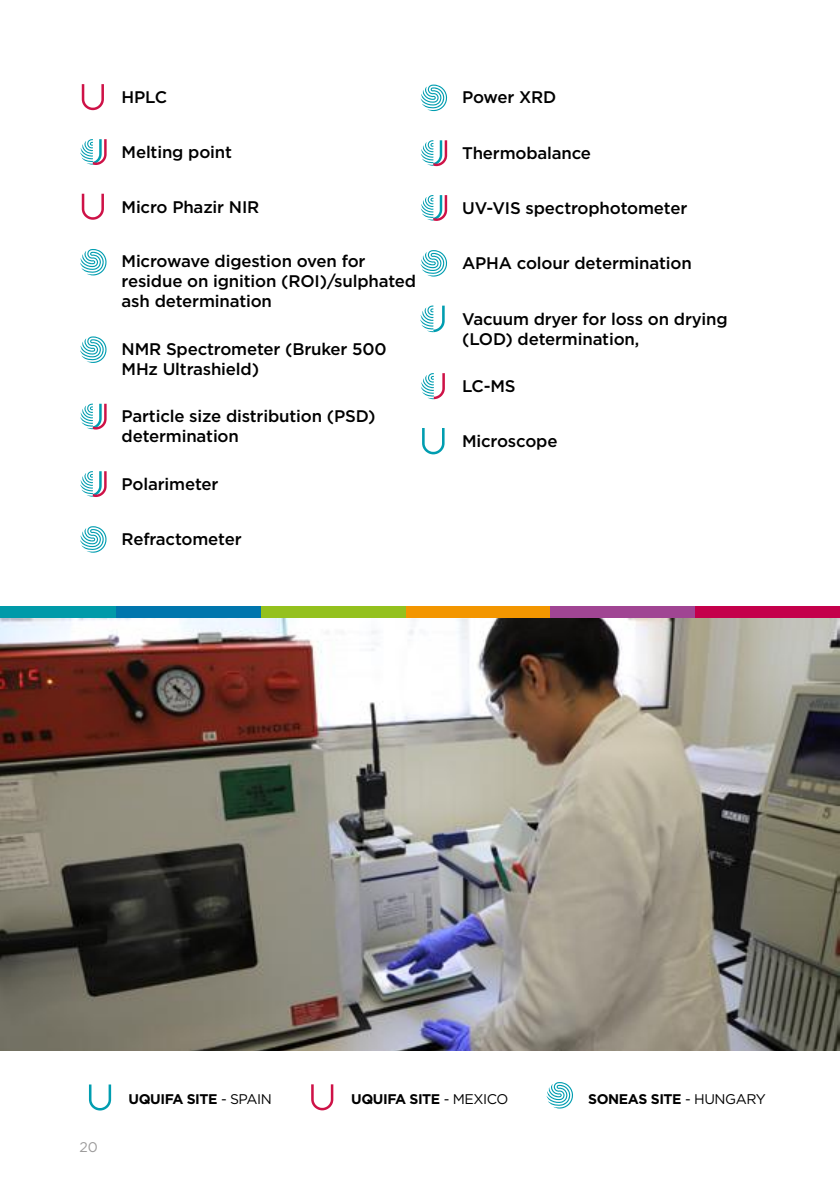
<style>
.page{position:relative;width:840px;height:1191px;background:#fff}
.page>*{position:absolute;margin:0;border:0;box-sizing:border-box;transform-origin:0 0}
.t1{font:500 16.8px/20px "Gotham";letter-spacing:-.01em;color:#000}
.t2{font:700 14px "Gotham";letter-spacing:-.03em;color:#000}
.t3{font:14px "Gotham";color:#9d9c9c}
.s1{font-weight:400}
</style>
<div class="page">
<svg style="left:82px;top:84px;width:22px;height:26px"></svg>
<svg style="left:80px;top:139px;width:27px;height:26px"></svg>
<svg style="left:82px;top:194px;width:22px;height:26px"></svg>
<svg style="left:80px;top:249px;width:27px;height:26px"></svg>
<svg style="left:80px;top:336px;width:27px;height:27px"></svg>
<svg style="left:80px;top:403px;width:27px;height:26px"></svg>
<svg style="left:80px;top:471px;width:27px;height:26px"></svg>
<svg style="left:80px;top:526px;width:27px;height:26px"></svg>
<svg style="left:420px;top:85px;width:27px;height:26px"></svg>
<svg style="left:420px;top:140px;width:27px;height:26px"></svg>
<svg style="left:420px;top:195px;width:27px;height:26px"></svg>
<svg style="left:420px;top:250px;width:27px;height:26px"></svg>
<svg style="left:420px;top:305px;width:24px;height:27px"></svg>
<svg style="left:421px;top:373px;width:23px;height:26px"></svg>
<svg style="left:422px;top:428px;width:22px;height:26px"></svg>
<svg style="left:89px;top:1084px;width:22px;height:26px"></svg>
<svg style="left:546px;top:1082px;width:27px;height:26px"></svg>
<svg style="left:311px;top:1084px;width:22px;height:26px"></svg>
<img style="left:0;top:618px;width:839px;height:432px">
<div style="left:0;top:606px;width:116px;height:12px;background:#009aa9"></div>
<div style="left:116px;top:606px;width:145px;height:12px;background:#0076ad"></div>
<div style="left:261px;top:606px;width:144px;height:12px;background:#94c11e"></div>
<div style="left:405px;top:606px;width:145px;height:12px;background:#f39600"></div>
<div style="left:550px;top:606px;width:144px;height:12px;background:#a04593"></div>
<div style="left:694px;top:606px;width:145px;height:12px;background:#c4004b"></div>
<p class="t1" style="left:121px;top:87px;width:47px">HPLC</p>
<p class="t1" style="left:121px;top:142px;width:112px">Melting point</p>
<p class="t1" style="left:121px;top:196px;width:139px">Micro Phazir NIR</p>
<p class="t1" style="left:121px;top:251px;width:296px">Microwave digestion oven for residue on ignition (ROI)/sulphated ash determination</p>
<p class="t1" style="left:121px;top:339px;width:266px">NMR Spectrometer (Bruker 500<br>MHz Ultrashield)</p>
<p class="t1" style="left:121px;top:406px;width:255px">Particle size distribution (PSD) determination</p>
<p class="t1" style="left:121px;top:474px;width:98px">Polarimeter</p>
<p class="t1" style="left:121px;top:528px;width:121px">Refractometer</p>
<p class="t1" style="left:462px;top:87px;width:96px">Power XRD</p>
<p class="t1" style="left:462px;top:143px;width:130px">Thermobalance</p>
<p class="t1" style="left:462px;top:198px;width:226px">UV-VIS spectrophotometer</p>
<p class="t1" style="left:462px;top:252px;width:231px">APHA colour determination</p>
<p class="t1" style="left:462px;top:308px;width:267px">Vacuum dryer for loss on drying (LOD) determination,</p>
<p class="t1" style="left:462px;top:376px;width:55px">LC-MS</p>
<p class="t1" style="left:462px;top:431px;width:97px">Microscope</p>
<p class="t3" style="left:79px;top:1138px;width:20px">20</p>
<p class="t2" style="left:128px;top:1090px;width:145px">UQUIFA SITE <span class="s1">- SPAIN</span></p>
<p class="t2" style="left:351px;top:1090px;width:159px">UQUIFA SITE <span class="s1">- MEXICO</span></p>
<p class="t2" style="left:588px;top:1090px;width:179px">SONEAS SITE <span class="s1">- HUNGARY</span></p>
</div>
